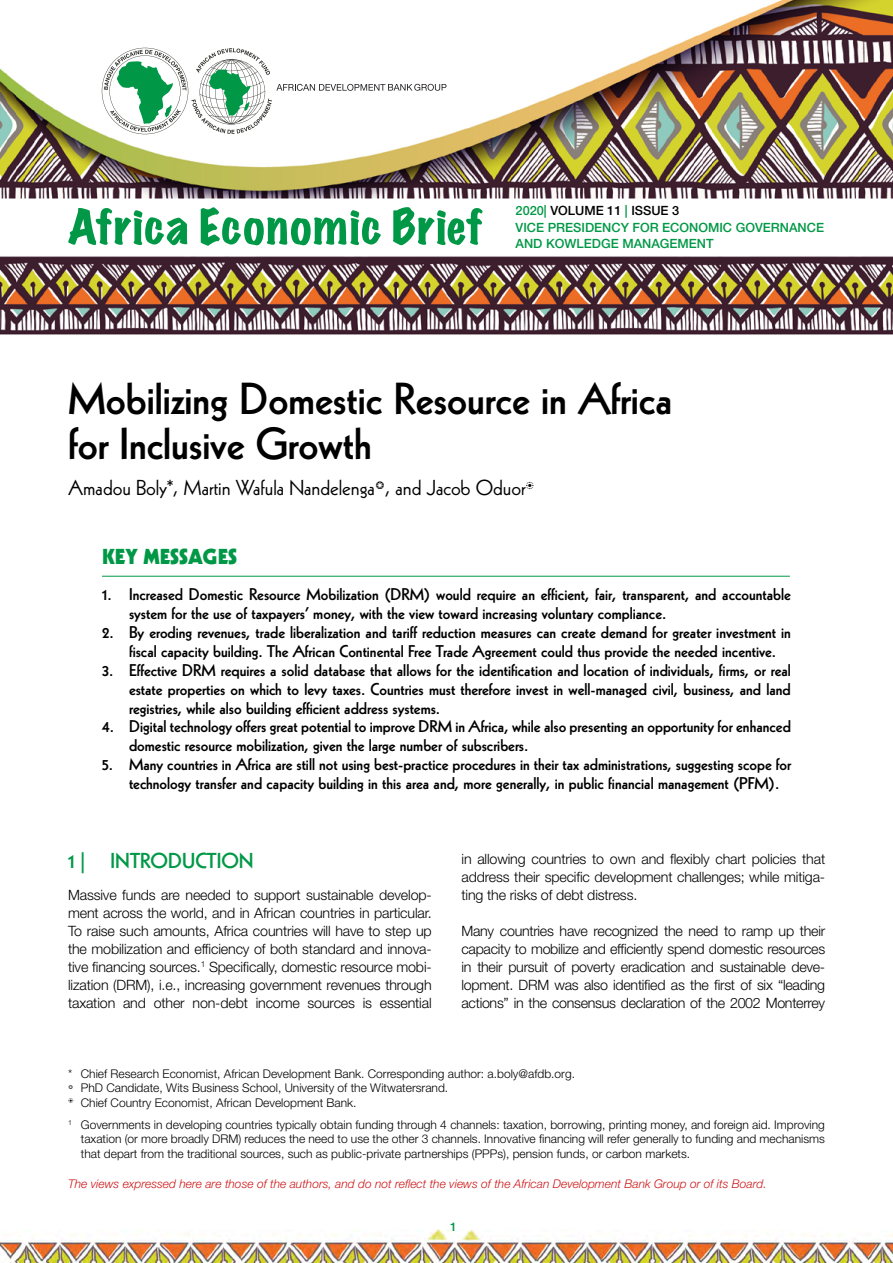
<style>
.page{position:relative;width:893px;height:1263px;background:#fff}
.page>*{position:absolute;margin:0;border:0;box-sizing:border-box;transform-origin:0 0}
.t1{font:800 43.5px/45px "Kabel";color:#000}
.t2{font:21px "Kabel";color:#000}
.t3{font:800 21px "Kabel";color:#009846}
.t4{font:900 21px "Kabel";color:#009846}
.t5{font:800 16.5px/18.9px "Kabel LT Std";color:#000}
.t6{font:300 14.25px/18px "Helvetica Neue LT Std";letter-spacing:-.01em;color:#000;text-align:justify}
.t7{font:500 12.75px/16.5px "Helvetica Neue LT Std";color:#009846}
.t8{font:300 12px/14.4px "Helvetica Neue LT Std";color:#000}
.t9{font:italic 300 12px "Helvetica Neue LT Std";color:#cd1719}
.t10{font:500 12px "Helvetica Neue LT Std";color:#009846}
.t11{font:5.25px "MS Gothic";color:#000}
.s1{color:#000}
</style>
<div class="page">
<img style="left:0;top:575px;width:893px;height:688px">
<img style="left:0;top:0;width:893px;height:335px">
<svg style="left:102px;top:48px;width:344px;height:86px"></svg>
<hr style="left:102px;top:576px;width:688px;height:1px;background:#009846">
<svg style="left:68px;top:207px;width:415px;height:39px"></svg>
<p class="t7" style="left:516px;top:202px;width:310px">2020| <span class="s1">VOLUME 11</span> | <span class="s1">ISSUE 3<br></span>VICE PRESIDENCY FOR ECONOMIC GOVERNANCE<br>AND KOWLEDGE MANAGEMENT</p>
<h1 class="t1" style="left:68px;top:376px;width:606px">Mobilizing Domestic Resource in Africa for Inclusive Growth</h1>
<p class="t2" style="left:68px;top:476px;width:468px">Amadou Boly*, Martin Wafula Nandelenga<sup>❂</sup>, and Jacob Oduor<sup>❂</sup></p>
<p class="t4" style="left:102px;top:543px;width:137px">KEY MESSAGES</p>
<p class="t5" style="left:129px;top:584px;width:663px;text-indent:-27px">1. Increased Domestic Resource Mobilization (DRM) would require an efficient, fair, transparent, and accountable system for the use of taxpayers’ money, with the view toward increasing voluntary compliance.</p>
<p class="t5" style="left:129px;top:622px;width:663px;text-indent:-27px">2. By eroding revenues, trade liberalization and tariff reduction measures can create demand for greater investment in fiscal capacity building. The African Continental Free Trade Agreement could thus provide the needed incentive.</p>
<p class="t5" style="left:129px;top:660px;width:663px;text-align:justify;text-indent:-27px">3. Effective DRM requires a solid database that allows for the identification and location of individuals, firms, or real estate properties on which to levy taxes. Countries must therefore invest in well-managed civil, business, and land registries, while also building efficient address systems.</p>
<p class="t5" style="left:129px;top:717px;width:663px;text-indent:-27px">4. Digital technology offers great potential to improve DRM in Africa, while also presenting an opportunity for enhanced domestic resource mobilization, given the large number of subscribers.</p>
<p class="t5" style="left:129px;top:755px;width:663px;text-indent:-27px">5. Many countries in Africa are still not using best-practice procedures in their tax administrations, suggesting scope for technology transfer and capacity building in this area and, more generally, in public financial management (PFM).</p>
<p class="t3" style="left:68px;top:849px;width:187px">1 | INTRODUCTION</p>
<p class="t6" style="left:68px;top:886px;width:365px">Massive funds are needed to support sustainable develop&shy;ment across the world, and in African countries in particular.<br>To raise such amounts, Africa countries will have to step up the mobilization and efficiency of both standard and innova&shy;tive financing sources.<sup>1</sup> Specifically, domestic resource mobi&shy;lization (DRM), i.e., increasing government revenues through taxation and other non-debt income sources is essential</p>
<p class="t6" style="left:461px;top:850px;width:365px">in allowing countries to own and flexibly chart policies that address their specific development challenges; while mitiga&shy;ting the risks of debt distress.</p>
<p class="t6" style="left:461px;top:922px;width:365px">Many countries have recognized the need to ramp up their capacity to mobilize and efficiently spend domestic resources in their pursuit of poverty eradication and sustainable deve&shy;lopment. DRM was also identified as the first of six “leading actions” in the consensus declaration of the 2002 Monterrey</p>
<p class="t8" style="left:68px;top:1066px;width:508px">* Chief Research Economist, African Development Bank. Corresponding author: a.boly@afdb.org.</p>
<p class="t11" style="left:68px;top:1085px;width:7px">❂</p>
<p class="t8" style="left:68px;top:1081px;width:382px;text-indent:13px">PhD Candidate, Wits Business School, University of the Witwatersrand. <sup>❂</sup> Chief Country Economist, African Development Bank.</p>
<p class="t8" style="left:81px;top:1117px;width:746px;text-align:justify;text-indent:-13px"><sup>1</sup> Governments in developing countries typically obtain funding through 4 channels: taxation, borrowing, printing money, and foreign aid. Improving taxation (or more broadly DRM) reduces the need to use the other 3 channels. Innovative financing will refer generally to funding and mechanisms that depart from the traditional sources, such as public-private partnerships (PPPs), pension funds, or carbon markets.</p>
<p class="t9" style="left:68px;top:1177px;width:700px">The views expressed here are those of the authors, and do not reflect the views of the African Development Bank Group or of its Board.</p>
<p class="t10" style="left:450px;top:1219px;width:8px">1</p>
</div>
